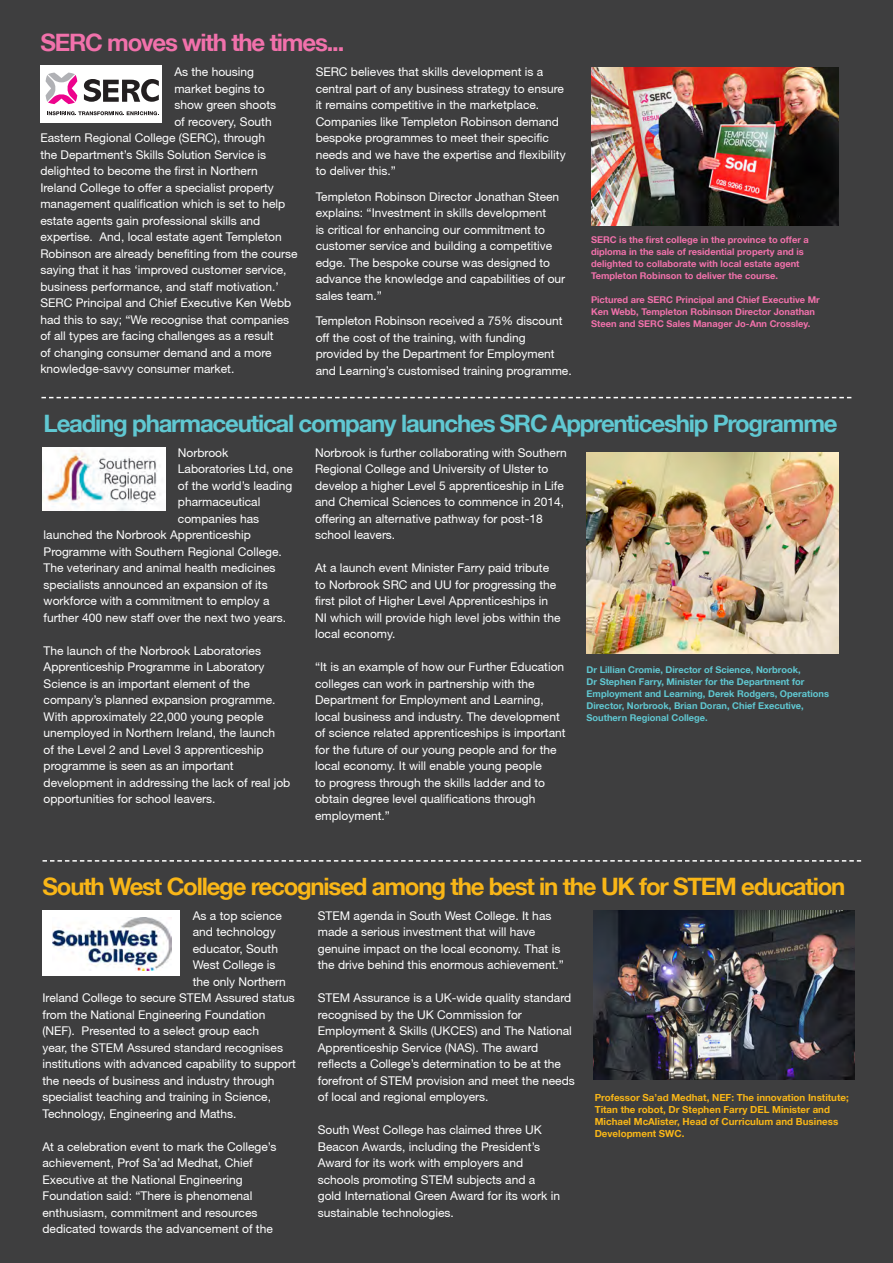
<style>
.page{position:relative;width:893px;height:1263px;background:#3e3e3f}
.page>*{position:absolute;margin:0;border:0;box-sizing:border-box;transform-origin:0 0}
.t1{font:700 24px "Helvetica 75";letter-spacing:-.05em;color:#60c8d2}
.t2{font:700 24px "Helvetica 75";letter-spacing:-.05em;color:#f9b617}
.t3{font:700 24px "Helvetica 75";letter-spacing:-.05em;color:#f171ab}
.t4{font:12px/16.5px "Helvetica 55 Roman";color:#fff}
.t5{font:700 9.75px/12px "Helvetica 75";color:#f9b617}
.t6{font:700 9.3px/12px "Helvetica 75";color:#f171ab}
.t7{font:700 9.3px/12px "Helvetica 75";color:#60c8d2}
</style>
<div class="page">
<img style="left:591px;top:68px;width:248px;height:158px">
<img style="left:587px;top:452px;width:251px;height:202px">
<div style="left:40px;top:65px;width:122px;height:58px;background:#fff"></div>
<svg style="left:46px;top:73px;width:31px;height:31px"></svg>
<svg style="left:84px;top:79px;width:75px;height:23px"></svg>
<svg style="left:47px;top:111px;width:112px;height:4px"></svg>
<img style="left:593px;top:910px;width:261px;height:169px">
<div style="left:43px;top:910px;width:137px;height:66px;background:#fff"></div>
<img style="left:53px;top:917px;width:118px;height:53px">
<img style="left:43px;top:447px;width:122px;height:63px">
<svg style="left:41px;top:397px;width:810px;height:1px"></svg>
<svg style="left:43px;top:860px;width:818px;height:2px"></svg>
<h1 class="t3" style="left:40px;top:28px;width:306px">SERC moves with the times...</h1>
<p class="t4" style="left:174px;top:63px;width:81px">As the housing</p>
<p class="t4" style="left:174px;top:80px;width:92px">market begins to</p>
<p class="t4" style="left:174px;top:96px;width:103px">show green shoots</p>
<p class="t4" style="left:174px;top:113px;width:99px">of recovery, South</p>
<p class="t4" style="left:40px;top:129px;width:226px">Eastern Regional College (SERC), through</p>
<p class="t4" style="left:40px;top:146px;width:227px">the Department’s Skills Solution Service is</p>
<p class="t4" style="left:40px;top:162px;width:219px">delighted to become the first in Northern</p>
<p class="t4" style="left:40px;top:179px;width:235px">Ireland College to offer a specialist property</p>
<p class="t4" style="left:40px;top:195px;width:246px">management qualification which is set to help</p>
<p class="t4" style="left:40px;top:212px;width:222px">estate agents gain professional skills and</p>
<p class="t4" style="left:40px;top:228px;width:243px">expertise. And, local estate agent Templeton</p>
<p class="t4" style="left:40px;top:245px;width:259px">Robinson are already benefiting from the course</p>
<p class="t4" style="left:40px;top:261px;width:248px">saying that it has ‘improved customer service,</p>
<p class="t4" style="left:40px;top:278px;width:240px">business performance, and staff motivation.’</p>
<p class="t4" style="left:40px;top:294px;width:252px">SERC Principal and Chief Executive Ken Webb</p>
<p class="t4" style="left:40px;top:311px;width:250px">had this to say; “We recognise that companies</p>
<p class="t4" style="left:40px;top:327px;width:235px">of all types are facing challenges as a result</p>
<p class="t4" style="left:40px;top:344px;width:233px">of changing consumer demand and a more</p>
<p class="t4" style="left:40px;top:360px;width:196px">knowledge-savvy consumer market.</p>
<p class="t4" style="left:316px;top:63px;width:252px">SERC believes that skills development is a central part of any business strategy to ensure it remains competitive in the marketplace.<br>Companies like Templeton Robinson demand bespoke programmes to meet their specific needs and we have the expertise and flexibility to deliver this.”</p>
<p class="t4" style="left:316px;top:188px;width:251px">Templeton Robinson Director Jonathan Steen explains: “Investment in skills development<br>is critical for enhancing our commitment to customer service and building a competitive edge. The bespoke course was designed to advance the knowledge and capabilities of our sales team.”</p>
<p class="t4" style="left:316px;top:312px;width:258px">Templeton Robinson received a 75% discount off the cost of the training, with funding provided by the Department for Employment and Learning’s customised training programme.</p>
<h1 class="t1" style="left:44px;top:408px;width:795px">Leading pharmaceutical company launches SRC Apprenticeship Programme</h1>
<p class="t4" style="left:178px;top:444px;width:52px">Norbrook</p>
<p class="t4" style="left:178px;top:461px;width:116px">Laboratories Ltd, one</p>
<p class="t4" style="left:178px;top:477px;width:116px">of the world’s leading</p>
<p class="t4" style="left:178px;top:494px;width:84px">pharmaceutical</p>
<p class="t4" style="left:178px;top:510px;width:83px">companies has</p>
<p class="t4" style="left:44px;top:527px;width:209px">launched the Norbrook Apprenticeship</p>
<p class="t4" style="left:44px;top:543px;width:240px">Programme with Southern Regional College.</p>
<p class="t4" style="left:44px;top:560px;width:233px">The veterinary and animal health medicines</p>
<p class="t4" style="left:44px;top:576px;width:226px">specialists announced an expansion of its</p>
<p class="t4" style="left:44px;top:593px;width:227px">workforce with a commitment to employ a</p>
<p class="t4" style="left:44px;top:609px;width:244px">further 400 new staff over the next two years.</p>
<p class="t4" style="left:44px;top:642px;width:248px">The launch of the Norbrook Laboratories Apprenticeship Programme in Laboratory Science is an important element of the company’s planned expansion programme.<br>With approximately 22,000 young people unemployed in Northern Ireland, the launch<br>of the Level 2 and Level 3 apprenticeship programme is seen as an important development in addressing the lack of real job opportunities for school leavers.</p>
<p class="t6" style="left:591px;top:233px;width:219px">SERC is the first college in the province to offer a diploma in the sale of residential property and is delighted to collaborate with local estate agent Templeton Robinson to deliver the course.</p>
<p class="t6" style="left:591px;top:293px;width:230px">Pictured are SERC Principal and Chief Executive Mr<br>Ken Webb, Templeton Robinson Director Jonathan<br>Steen and SERC Sales Manager Jo-Ann Crossley.</p>
<p class="t4" style="left:315px;top:444px;width:253px">Norbrook is further collaborating with Southern Regional College and University of Ulster to develop a higher Level 5 apprenticeship in Life and Chemical Sciences to commence in 2014, offering an alternative pathway for post-18 school leavers.</p>
<p class="t4" style="left:315px;top:560px;width:247px">At a launch event Minister Farry paid tribute to Norbrook SRC and UU for progressing the first pilot of Higher Level Apprenticeships in NI which will provide high level jobs within the local economy.</p>
<p class="t4" style="left:315px;top:659px;width:252px">“It is an example of how our Further Education colleges can work in partnership with the Department for Employment and Learning, local business and industry. The development of science related apprenticeships is important for the future of our young people and for the local economy. It will enable young people<br>to progress through the skills ladder and to obtain degree level qualifications through employment.”</p>
<p class="t7" style="left:587px;top:663px;width:244px">Dr Lillian Cromie, Director of Science, Norbrook,<br>Dr Stephen Farry, Minister for the Department for Employment and Learning, Derek Rodgers, Operations Director, Norbrook, Brian Doran, Chief Executive, Southern Regional College.</p>
<h1 class="t2" style="left:43px;top:871px;width:804px">South West College recognised among the best in the UK for STEM education</h1>
<p class="t4" style="left:193px;top:907px;width:91px">As a top science</p>
<p class="t4" style="left:193px;top:923px;width:84px">and technology</p>
<p class="t4" style="left:193px;top:940px;width:87px">educator, South</p>
<p class="t4" style="left:193px;top:956px;width:84px">West College is</p>
<p class="t4" style="left:193px;top:973px;width:95px">the only Northern</p>
<p class="t4" style="left:43px;top:989px;width:254px">Ireland College to secure STEM Assured status</p>
<p class="t4" style="left:43px;top:1006px;width:224px">from the National Engineering Foundation</p>
<p class="t4" style="left:43px;top:1022px;width:218px">(NEF). Presented to a select group each</p>
<p class="t4" style="left:43px;top:1039px;width:242px">year, the STEM Assured standard recognises</p>
<p class="t4" style="left:43px;top:1055px;width:255px">institutions with advanced capability to support</p>
<p class="t4" style="left:43px;top:1072px;width:234px">the needs of business and industry through</p>
<p class="t4" style="left:43px;top:1088px;width:230px">specialist teaching and training in Science,</p>
<p class="t4" style="left:43px;top:1105px;width:195px">Technology, Engineering and Maths.</p>
<p class="t4" style="left:43px;top:1138px;width:235px">At a celebration event to mark the College’s achievement, Prof Sa’ad Medhat, Chief Executive at the National Engineering Foundation said: “There is phenomenal enthusiasm, commitment and resources dedicated towards the advancement of the</p>
<p class="t4" style="left:318px;top:907px;width:248px">STEM agenda in South West College. It has made a serious investment that will have genuine impact on the local economy. That is the drive behind this enormous achievement.”</p>
<p class="t4" style="left:318px;top:989px;width:258px">STEM Assurance is a UK-wide quality standard recognised by the UK Commission for Employment &amp; Skills (UKCES) and The National Apprenticeship Service (NAS). The award reflects a College’s determination to be at the forefront of STEM provision and meet the needs of local and regional employers.</p>
<p class="t4" style="left:318px;top:1121px;width:244px">South West College has claimed three UK Beacon Awards, including the President’s Award for its work with employers and schools promoting STEM subjects and a gold International Green Award for its work in sustainable technologies.</p>
<p class="t5" style="left:595px;top:1091px;width:256px">Professor Sa’ad Medhat, NEF: The innovation Institute; Titan the robot, Dr Stephen Farry DEL Minister and Michael McAlister, Head of Curriculum and Business Development SWC.</p>
</div>
